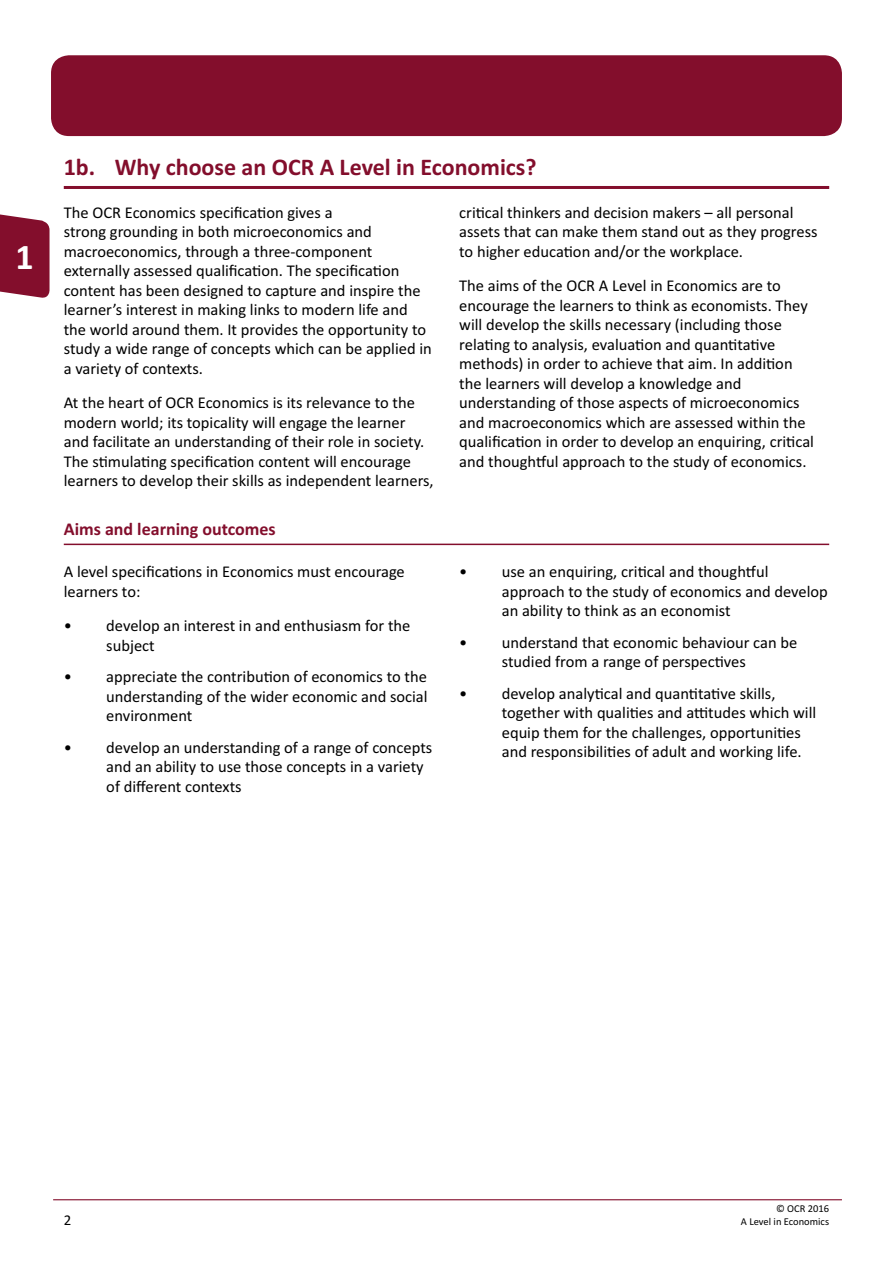
<style>
.page{position:relative;width:893px;height:1263px;background:#fff}
.page>*{position:absolute;margin:0;border:0;box-sizing:border-box;transform-origin:0 0}
.t1{font:700 36px "Calibri";color:#fff}
.Heading2{font:700 24px "Calibri";color:#830e2c}
.Heading3{font:700 18px "Calibri";color:#830e2c}
.t2{font:16.5px/19.5px "Calibri";color:#000}
.t3{font:15px "Calibri";color:#000}
.t4{font:10.5px "Calibri";color:#000}
</style>
<div class="page">
<hr style="left:53px;top:1199px;width:789px;height:1px;background:#830e2c">
<div style="left:51px;top:55px;width:791px;height:81px;background:#830e2c;border-radius:18px"></div>
<svg style="left:0;top:214px;width:50px;height:84px;background:#8f2540"></svg>
<hr style="left:64px;top:186px;width:765px;height:3px;background:#830e2c">
<hr style="left:64px;top:544px;width:765px;height:1px;background:#830e2c">
<h1 class="t1" style="left:16px;top:231px;width:20px">1</h1>
<h1 class="Heading2" style="left:64px;top:150px;width:474px">1b. Why choose an OCR A Level in Economics?</h1>
<p class="t2" style="left:64px;top:202px;width:370px">The OCR Economics specification gives a<br>strong grounding in both microeconomics and macroeconomics, through a three-component externally assessed qualification. The specification content has been designed to capture and inspire the learner’s interest in making links to modern life and the world around them. It provides the opportunity to study a wide range of concepts which can be applied in a variety of contexts.</p>
<p class="t2" style="left:64px;top:392px;width:371px">At the heart of OCR Economics is its relevance to the modern world; its topicality will engage the learner and facilitate an understanding of their role in society.<br>The stimulating specification content will encourage learners to develop their skills as independent learners,</p>
<p class="t2" style="left:459px;top:202px;width:360px">critical thinkers and decision makers – all personal assets that can make them stand out as they progress to higher education and/or the workplace.</p>
<p class="t2" style="left:459px;top:275px;width:356px">The aims of the OCR A Level in Economics are to encourage the learners to think as economists. They will develop the skills necessary (including those relating to analysis, evaluation and quantitative methods) in order to achieve that aim. In addition the learners will develop a knowledge and understanding of those aspects of microeconomics and macroeconomics which are assessed within the qualification in order to develop an enquiring, critical and thoughtful approach to the study of economics.</p>
<h2 class="Heading3" style="left:64px;top:516px;width:213px">Aims and learning outcomes</h2>
<p class="t2" style="left:64px;top:562px;width:343px">A level specifications in Economics must encourage learners to:</p>
<p class="t2" style="left:106px;top:616px;width:306px;text-indent:-43px">• develop an interest in and enthusiasm for the subject</p>
<p class="t2" style="left:106px;top:667px;width:323px;text-align:justify;text-indent:-43px">• appreciate the contribution of economics to the understanding of the wider economic and social environment</p>
<p class="t2" style="left:106px;top:737px;width:328px;text-indent:-43px">• develop an understanding of a range of concepts and an ability to use those concepts in a variety of different contexts</p>
<p class="t2" style="left:502px;top:562px;width:328px;text-indent:-43px">• use an enquiring, critical and thoughtful approach to the study of economics and develop an ability to think as an economist</p>
<p class="t2" style="left:459px;top:632px;width:340px;text-align:center">• understand that economic behaviour can be studied from a range of perspectives</p>
<p class="t2" style="left:502px;top:683px;width:316px;text-indent:-43px">• develop analytical and quantitative skills, together with qualities and attitudes which will equip them for the challenges, opportunities and responsibilities of adult and working life.</p>
<p class="t4" style="left:776px;top:1201px;width:55px">© OCR 2016</p>
<p class="t3" style="left:64px;top:1209px;width:9px">2</p>
<p class="t4" style="left:741px;top:1214px;width:90px">A Level in Economics</p>
</div>
